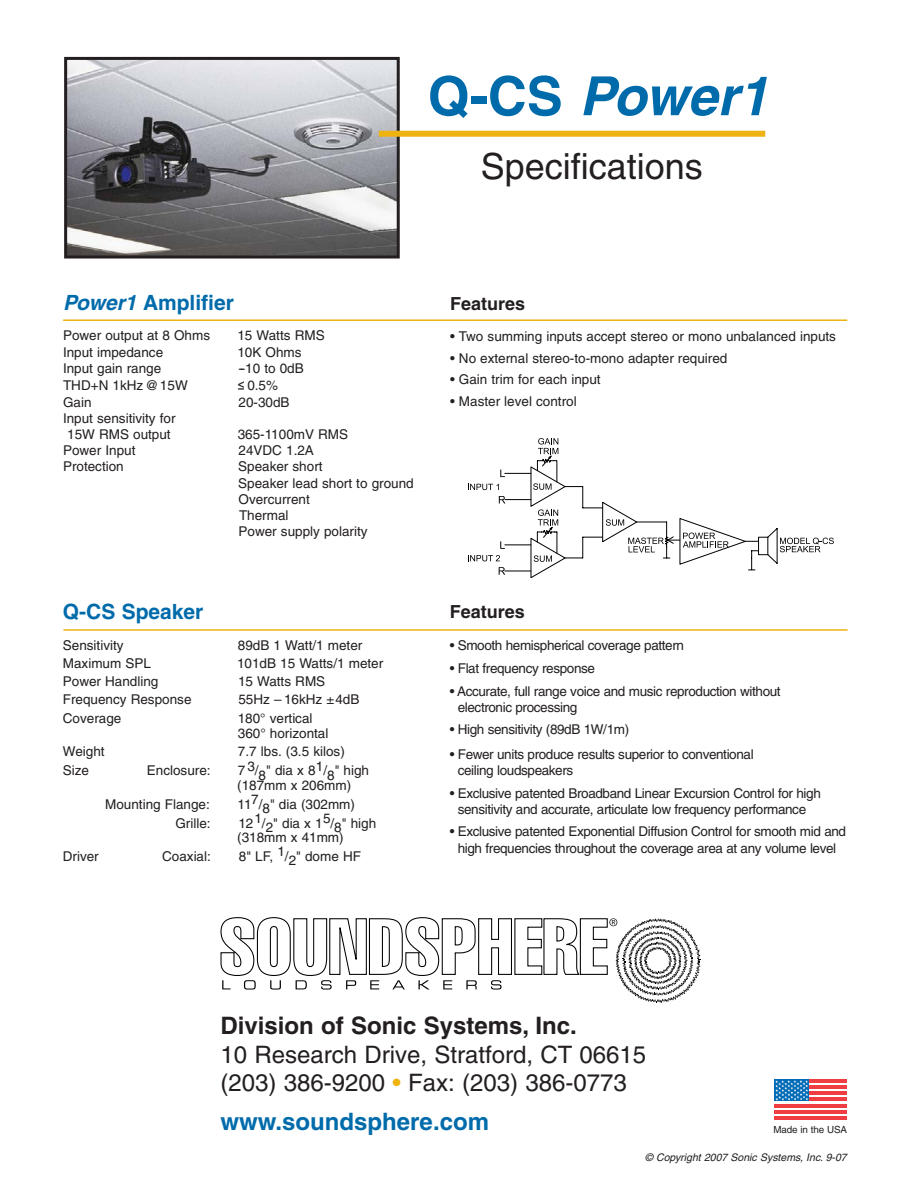
<style>
.page{position:relative;width:918px;height:1188px;background:#fff}
.page>*{position:absolute;margin:0;border:0;box-sizing:border-box;transform-origin:0 0}
.t1{font:italic 700 54px "Helvetica";color:#006bab}
.t2{font:36px "Helvetica";color:#231f20}
.t3{font:24px/28.8px "Helvetica";color:#231f20}
.t4{font:700 24px "Helvetica";color:#231f20}
.t5{font:700 24px "Helvetica";color:#006bab}
.t6{font:700 21px "Helvetica";color:#006bab}
.t7{font:700 18px "Helvetica";color:#231f20}
.t8{font:13.5px/16.2px "Helvetica";color:#231f20}
.t9{font:13.5px/16.2px "Helvetica";letter-spacing:-.03em;color:#231f20}
.t10{font:italic 10.5px "Helvetica";color:#231f20}
.t11{font:9.9px "Helvetica";letter-spacing:-.01em;color:#231f20}
.s1{font-style:normal}
.s2{font-style:italic}
.s3{font-family:"Futura";font-weight:500;font-size:12px}
.s4{color:#eeb310}
</style>
<div class="page">
<img style="left:68px;top:61px;width:328px;height:194px">
<div style="left:64px;top:57px;width:336px;height:202px;border:3px solid #231f20"></div>
<div style="left:379px;top:131px;width:386px;height:6px;background:#eeb310"></div>
<svg style="left:220px;top:917px;width:481px;height:86px"></svg>
<svg style="left:468px;top:438px;width:366px;height:141px"></svg>
<hr style="left:63px;top:629px;width:785px;height:2px;background:#eeb310">
<hr style="left:63px;top:319px;width:784px;height:2px;background:#eeb310">
<div style="left:774px;top:1080px;width:73px;height:40px;background:linear-gradient(to right,#fff,#fff)"></div>
<hr style="left:809px;top:1086px;width:38px;height:3px;background:#ef3d42">
<hr style="left:809px;top:1092px;width:38px;height:3px;background:#ef3d42">
<hr style="left:809px;top:1098px;width:38px;height:3px;background:#ef3d42">
<hr style="left:809px;top:1080px;width:38px;height:3px;background:#ef3d42">
<div style="left:774px;top:1080px;width:35px;height:21px;background:#006bb6"></div>
<hr style="left:774px;top:1104px;width:73px;height:3px;background:#ef3d42">
<hr style="left:774px;top:1110px;width:73px;height:3px;background:#ef3d42">
<hr style="left:774px;top:1116px;width:73px;height:4px;background:#ef3d42">
<svg style="left:775px;top:1080px;width:33px;height:21px"></svg>
<h1 class="t1" style="left:428px;top:76px;width:353px"><span class="s1">Q - C S</span> Power1</h1>
<h2 class="t2" style="left:481px;top:154px;width:224px">Specifications</h2>
<h3 class="t6" style="left:63px;top:295px;width:172px"><span class="s2">Power1</span>Amplifier</h3>
<p class="t8" style="left:63px;top:329px;width:149px">Power output at 8 Ohms</p>
<p class="t8" style="left:237px;top:329px;width:89px">15 Watts RMS</p>
<p class="t8" style="left:63px;top:345px;width:102px">Input impedance</p>
<p class="t8" style="left:237px;top:345px;width:66px">10K Ohms</p>
<p class="t8" style="left:63px;top:361px;width:100px">Input gain range</p>
<p class="t8" style="left:239px;top:361px;width:67px">--10 to 0dB</p>
<p class="t8" style="left:63px;top:379px;width:126px">THD+N 1kHz @15W</p>
<p class="t8" style="left:238px;top:379px;width:42px"><span class="s3">≤</span> 0.5%</p>
<p class="t8" style="left:63px;top:395px;width:30px">Gain</p>
<p class="t8" style="left:239px;top:395px;width:53px">20-30dB</p>
<p class="t8" style="left:63px;top:411px;width:114px;text-align:center">Input sensitivity for<br>15W RMS output</p>
<p class="t8" style="left:238px;top:427px;width:112px">365-1100mV RMS</p>
<p class="t8" style="left:63px;top:444px;width:74px">Power Input</p>
<p class="t8" style="left:239px;top:444px;width:77px">24VDC 1.2A</p>
<p class="t8" style="left:63px;top:460px;width:62px">Protection</p>
<p class="t8" style="left:238px;top:460px;width:177px">Speaker short<br>Speaker lead short to ground<br>Overcurrent<br>Thermal<br>Power supply polarity</p>
<h3 class="t6" style="left:63px;top:604px;width:142px">Q-CS Speaker</h3>
<p class="t8" style="left:63px;top:639px;width:62px">Sensitivity</p>
<p class="t8" style="left:238px;top:639px;width:126px">89dB 1 Watt/1 meter</p>
<p class="t8" style="left:63px;top:657px;width:90px">Maximum SPL</p>
<p class="t8" style="left:237px;top:657px;width:148px">101dB 15 Watts/1 meter</p>
<p class="t8" style="left:63px;top:675px;width:97px">Power Handling</p>
<p class="t8" style="left:238px;top:675px;width:89px">15 Watts RMS</p>
<p class="t8" style="left:63px;top:693px;width:130px">Frequency Response</p>
<p class="t8" style="left:238px;top:693px;width:123px">55Hz – 16kHz ±4dB</p>
<p class="t8" style="left:63px;top:712px;width:60px">Coverage</p>
<p class="t8" style="left:238px;top:713px;width:92px;line-height:14.4px">180° vertical<br>360° horizontal</p>
<p class="t8" style="left:63px;top:745px;width:43px">Weight</p>
<p class="t8" style="left:238px;top:745px;width:108px">7.7 lbs. (3.5 kilos)</p>
<p class="t8" style="left:63px;top:764px;width:28px">Size</p>
<p class="t8" style="left:147px;top:764px;width:65px">Enclosure:</p>
<p class="t8" style="left:237px;top:765px;width:133px;line-height:14.4px">7 3/8" dia x 81/8" high (187mm x 206mm)</p>
<p class="t8" style="left:105px;top:797px;width:106px">Mounting Flange:</p>
<p class="t8" style="left:238px;top:797px;width:119px">117/8" dia (302mm)</p>
<p class="t8" style="left:175px;top:816px;width:37px">Grille:</p>
<p class="t8" style="left:237px;top:817px;width:140px;line-height:14.4px">121/2" dia x 15/8" high (318mm x 41mm)</p>
<p class="t8" style="left:63px;top:849px;width:37px">Driver</p>
<p class="t8" style="left:162px;top:849px;width:50px">Coaxial:</p>
<p class="t8" style="left:239px;top:849px;width:124px">8" LF, 1/2" dome HF</p>
<h3 class="t7" style="left:450px;top:298px;width:77px">Features</h3>
<p class="t8" style="left:450px;top:329px;width:387px">• Two summing inputs accept stereo or mono unbalanced inputs</p>
<p class="t8" style="left:450px;top:351px;width:279px">• No external stereo-to-mono adapter required</p>
<p class="t8" style="left:450px;top:373px;width:152px">• Gain trim for each input</p>
<p class="t8" style="left:450px;top:395px;width:128px">• Master level control</p>
<h3 class="t7" style="left:450px;top:605px;width:77px">Features</h3>
<p class="t9" style="left:450px;top:639px;width:236px">• Smooth hemispherical coverage pattern</p>
<p class="t9" style="left:450px;top:661px;width:147px">• Flat frequency response</p>
<p class="t9" style="left:458px;top:684px;width:324px;text-indent:-8px">• Accurate, full range voice and music reproduction without electronic processing</p>
<p class="t9" style="left:450px;top:723px;width:181px">• High sensitivity (89dB 1W/1m)</p>
<p class="t9" style="left:458px;top:747px;width:297px;text-indent:-8px">• Fewer units produce results superior to conventional ceiling loudspeakers</p>
<p class="t9" style="left:450px;top:786px;width:373px;text-align:center">• Exclusive patented Broadband Linear Excursion Control for high sensitivity and accurate, articulate low frequency performance</p>
<p class="t9" style="left:450px;top:825px;width:398px;text-align:center">• Exclusive patented Exponential Diffusion Control for smooth mid and high frequencies throughout the coverage area at any volume level</p>
<h3 class="t4" style="left:220px;top:1016px;width:358px">Division of Sonic Systems, Inc.</h3>
<h3 class="t3" style="left:220px;top:1042px;width:427px">10 Research Drive, Stratford, CT 06615 (203) 386-9200 <span class="s4">•</span> Fax: (203) 386-0773</h3>
<h3 class="t5" style="left:220px;top:1113px;width:270px">www.soundsphere.com</h3>
<p class="t10" style="left:645px;top:1153px;width:205px">© Copyright 2007 Sonic Systems, Inc. 9-07</p>
<p class="t11" style="left:774px;top:1126px;width:75px">Made in the USA</p>
</div>
